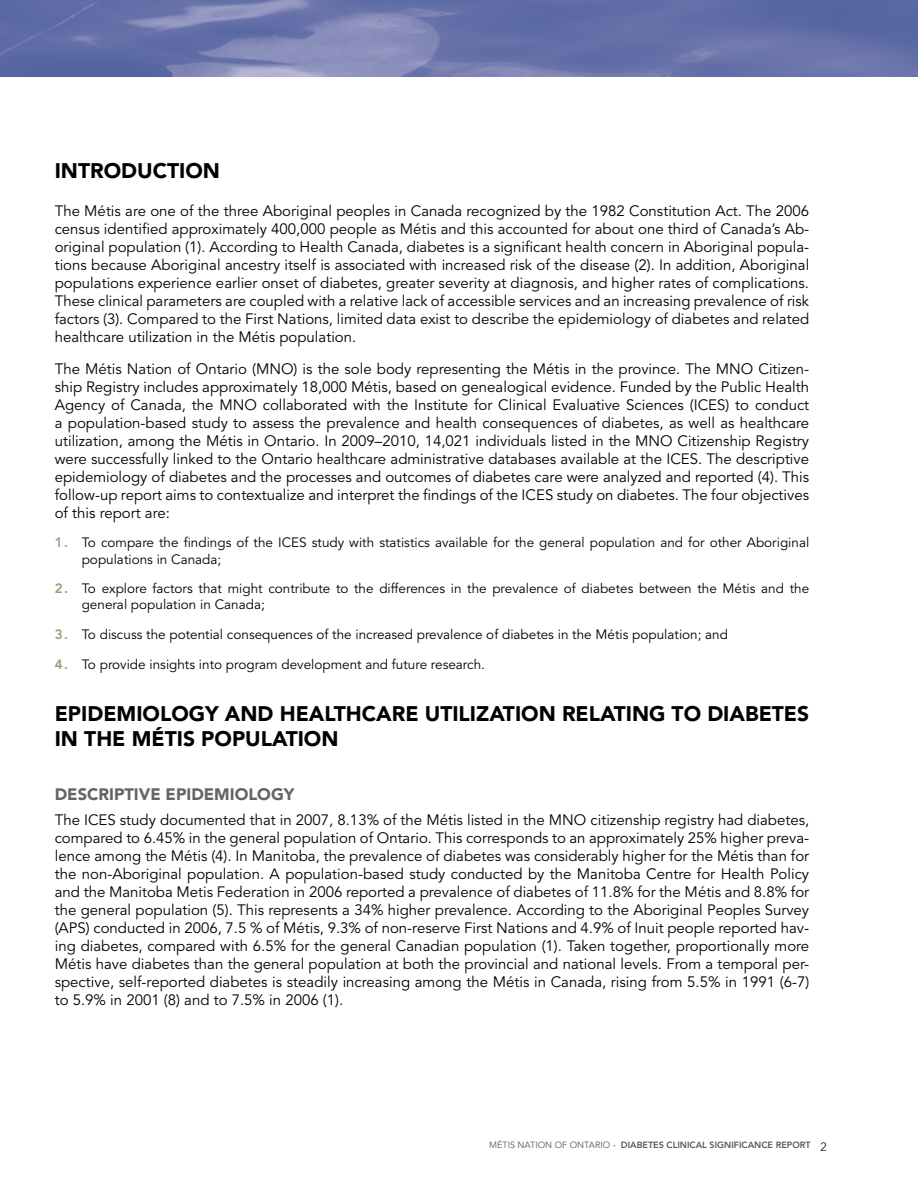
<style>
.page{position:relative;width:918px;height:1188px;background:#fff}
.page>*{position:absolute;margin:0;border:0;box-sizing:border-box;transform-origin:0 0}
.t1{font:900 21px/25.2px "Avenir LT Std";color:#000}
.t2{font:900 16.5px "Avenir LT Std";color:#636466}
.t3{font:15px/18px "Avenir LT Std";color:#000;text-align:justify}
.t4{font:13.5px/16.2px "Avenir LT Std";color:#000}
.t5{font:800 9px "Avenir LT Std";color:#58595b}
.s1{font-weight:800;color:#979c77}
.s2{font-weight:400}
.s3{font-weight:300;font-size:12px;color:#000}
</style>
<div class="page">
<img style="left:0;top:0;width:918px;height:77px">
<h1 class="t1" style="left:55px;top:158px;width:52px">INTROD</h1>
<h1 class="t1" style="left:137px;top:158px;width:66px">UCTION</h1>
<p class="t3" style="left:55px;top:202px;width:756px">The Métis are one of the three Aboriginal peoples in Canada recognized by the 1982 Constitution Act. The 2006 census identified approximately 400,000 people as Métis and this accounted for about one third of Canada’s Ab&shy;original population (1). According to Health Canada, diabetes is a significant health concern in Aboriginal popula&shy;tions because Aboriginal ancestry itself is associated with increased risk of the disease (2). In addition, Aboriginal populations experience earlier onset of diabetes, greater severity at diagnosis, and higher rates of complications.<br>These clinical parameters are coupled with a relative lack of accessible services and an increasing prevalence of risk factors (3). Compared to the First Nations, limited data exist to describe the epidemiology of diabetes and related healthcare utilization in the Métis population.</p>
<p class="t3" style="left:55px;top:360px;width:756px">The Métis Nation of Ontario (MNO) is the sole body representing the Métis in the province. The MNO Citizen&shy;ship Registry includes approximately 18,000 Métis, based on genealogical evidence. Funded by the Public Health Agency of Canada, the MNO collaborated with the Institute for Clinical Evaluative Sciences (ICES) to conduct a population-based study to assess the prevalence and health consequences of diabetes, as well as healthcare utilization, among the Métis in Ontario. In 2009–2010, 14,021 individuals listed in the MNO Citizenship Registry were successfully linked to the Ontario healthcare administrative databases available at the ICES. The descriptive epidemiology of diabetes and the processes and outcomes of diabetes care were analyzed and reported (4). This follow-up report aims to contextualize and interpret the findings of the ICES study on diabetes. The four objectives of this report are:</p>
<p class="t4" style="left:82px;top:535px;width:729px;text-indent:-27px"><span class="s1">1.</span> To compare the findings of the ICES study with statistics available for the general population and for other Aboriginal populations in Canada;</p>
<p class="t4" style="left:82px;top:581px;width:729px;text-indent:-27px"><span class="s1">2.</span> To explore factors that might contribute to the differences in the prevalence of diabetes between the Métis and the general population in Canada;</p>
<p class="t4" style="left:55px;top:627px;width:675px"><span class="s1">3.</span> To discuss the potential consequences of the increased prevalence of diabetes in the Métis population; and</p>
<p class="t4" style="left:55px;top:656px;width:432px"><span class="s1">4.</span> To provide insights into program development and future research.</p>
<h1 class="t1" style="left:55px;top:701px;width:756px">EPIDEMIOLOGY AND HEALTHCARE UTILIZATION RELATING TO DIABETES<br>IN THE MÉTIS POPULATION</h1>
<p class="t2" style="left:55px;top:784px;width:241px">DESCRIPTIVE EPIDEMIOLOGY</p>
<p class="t3" style="left:55px;top:811px;width:756px">The ICES study documented that in 2007, 8.13% of the Métis listed in the MNO citizenship registry had diabetes, compared to 6.45% in the general population of Ontario. This corresponds to an approximately 25% higher preva&shy;lence among the Métis (4). In Manitoba, the prevalence of diabetes was considerably higher for the Métis than for the non-Aboriginal population. A population-based study conducted by the Manitoba Centre for Health Policy and the Manitoba Metis Federation in 2006 reported a prevalence of diabetes of 11.8% for the Métis and 8.8% for the general population (5). This represents a 34% higher prevalence. According to the Aboriginal Peoples Survey (APS) conducted in 2006, 7.5 % of Métis, 9.3% of non-reserve First Nations and 4.9% of Inuit people reported hav&shy;ing diabetes, compared with 6.5% for the general Canadian population (1). Taken together, proportionally more Métis have diabetes than the general population at both the provincial and national levels. From a temporal per&shy;spective, self-reported diabetes is steadily increasing among the Métis in Canada, rising from 5.5% in 1991 (6-7) to 5.9% in 2001 (8) and to 7.5% in 2006 (1).</p>
<p class="t5" style="left:489px;top:1140px;width:339px"><span class="s2">Métis Nation of Ontario -</span> DIABETES CLINICAL SIGNIFICANCE REPORT <span class="s3">2</span></p>
</div>
